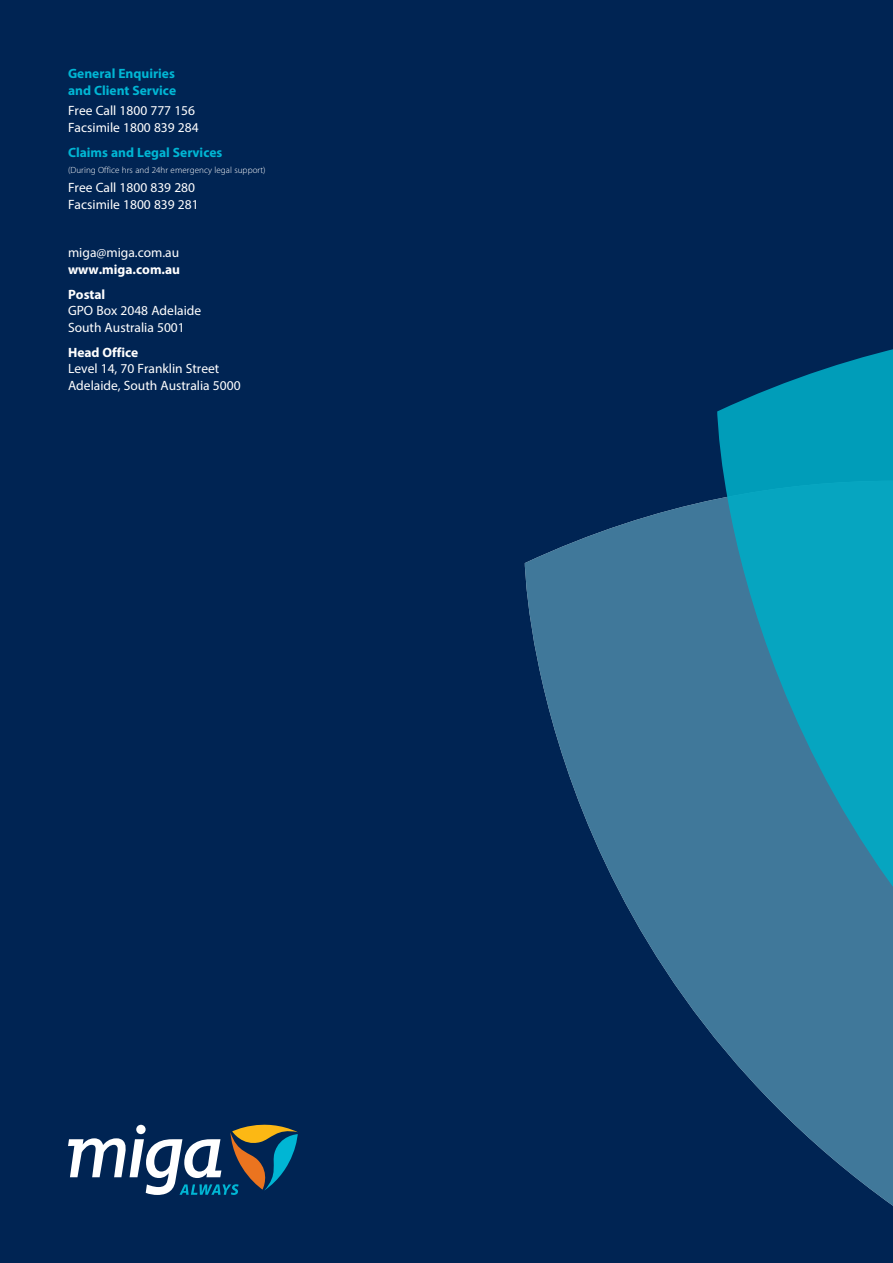
<style>
.page{position:relative;width:893px;height:1263px;background:#002453}
.page>*{position:absolute;margin:0;border:0;box-sizing:border-box;transform-origin:0 0}
.t1{font:13.5px/16.5px "Myriad Pro";color:#fff}
.t2{font:700 13.5px/16.5px "Myriad Pro";color:#00b6d4}
.t3{font:700 13.5px/25px "Myriad Pro";color:#fff}
.t4{font:300 9px "Myriad Pro";letter-spacing:.01em;color:#fff}
</style>
<div class="page">
<svg style="left:68px;top:1116px;width:230px;height:79px"></svg>
<svg style="left:525px;top:481px;width:368px;height:726px;background:#1d4a73"></svg>
<svg style="left:717px;top:322px;width:176px;height:788px;background:#2082a2"></svg>
<p class="t2" style="left:68px;top:65px;width:110px">General Enquiries and Client Service</p>
<p class="t1" style="left:68px;top:102px;width:132px">Free Call 1800 777 156<br>Facsimile 1800 839 284</p>
<p class="t2" style="left:68px;top:144px;width:156px">Claims and Legal Services</p>
<p class="t4" style="left:68px;top:165px;width:199px">(During Office hrs and 24hr emergency legal support)</p>
<p class="t1" style="left:68px;top:179px;width:132px">Free Call 1800 839 280<br>Facsimile 1800 839 281</p>
<p class="t1" style="left:68px;top:244px;width:113px">miga@miga.com.au</p>
<p class="t3" style="left:68px;top:256px;width:114px">www.miga.com.au<br>Postal</p>
<p class="t1" style="left:68px;top:302px;width:135px">GPO Box 2048 Adelaide<br>South Australia 5001</p>
<p class="t3" style="left:68px;top:339px;width:72px">Head Office</p>
<p class="t1" style="left:68px;top:360px;width:174px">Level 14, 70 Franklin Street<br>Adelaide, South Australia 5000</p>
</div>
